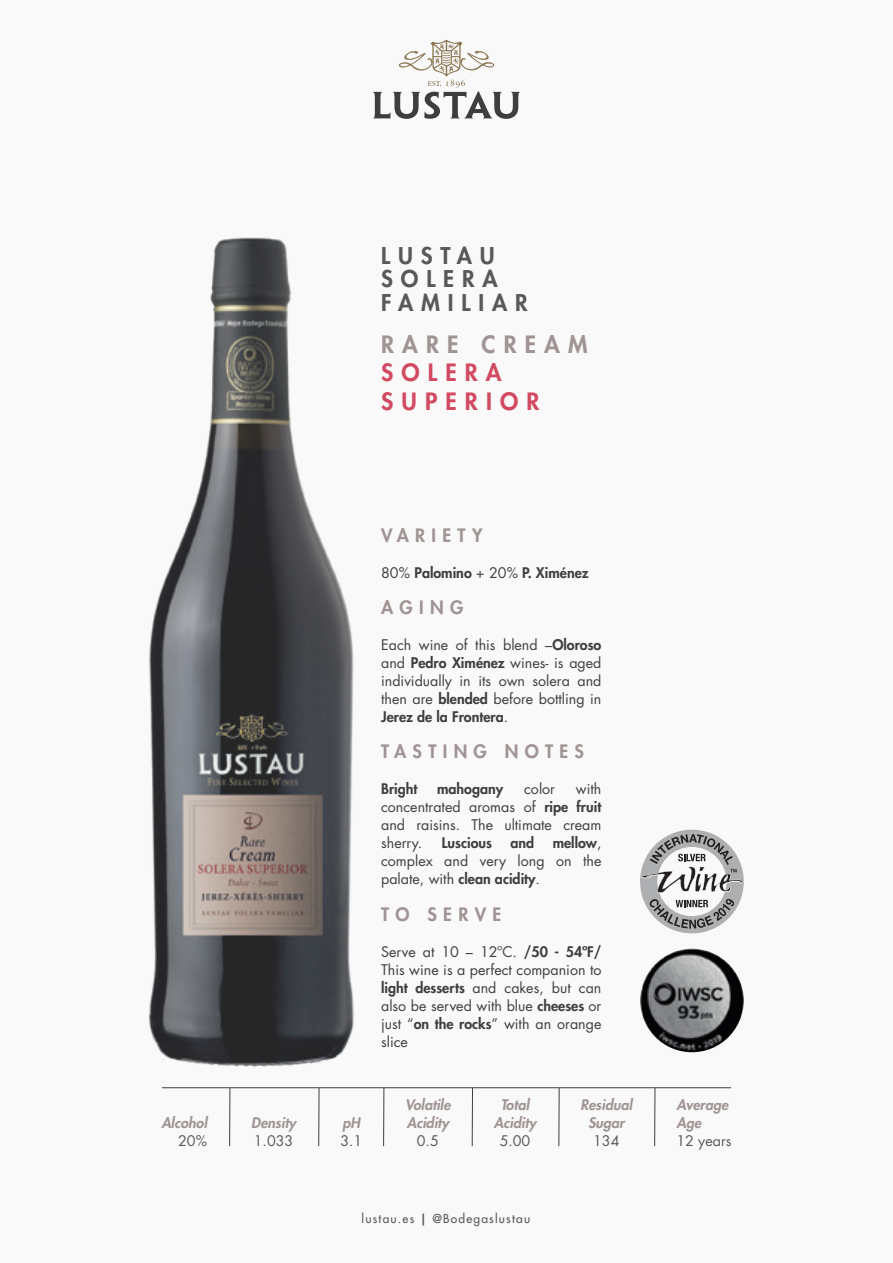
<style>
.page{position:relative;width:893px;height:1263px;background:#f9f9f9}
.page>*{position:absolute;margin:0;border:0;box-sizing:border-box;transform-origin:0 0}
.t1{font:800 23.25px/28.5px "Futura Std";letter-spacing:.35em;color:#d24a62}
.t2{font:800 23.25px "Futura Std";letter-spacing:.35em;color:#9f9493}
.t3{font:800 22.5px/23.5px "Futura Std";letter-spacing:.35em;color:#57585a}
.t4{font:800 18px "Futura Std";letter-spacing:.35em;color:#9f9493}
.t5{font:14.25px/18px "Futura Std";color:#3e3e3f;text-align:justify}
.t6{font:italic 800 14.25px/18px "Futura Std";color:#9f9493}
.t7{font:800 14.25px "Futura Std";color:#3e3e3f}
.t8{font:14.25px "Futura Std";color:#57585a}
.t9{font:500 12px "Futura Std";letter-spacing:.1em;color:#57585a}
.s1{font-weight:400}
.s2{font-weight:800}
</style>
<div class="page">
<svg style="left:373px;top:40px;width:147px;height:79px"></svg>
<hr style="left:162px;top:1087px;width:569px;height:1px;background:#3e3e3f">
<hr style="left:229px;top:1088px;width:1px;height:58px;background:#3e3e3f">
<hr style="left:318px;top:1088px;width:1px;height:58px;background:#3e3e3f">
<hr style="left:383px;top:1088px;width:1px;height:58px;background:#3e3e3f">
<hr style="left:472px;top:1088px;width:1px;height:58px;background:#3e3e3f">
<hr style="left:558px;top:1088px;width:2px;height:58px;background:#3e3e3f">
<hr style="left:654px;top:1088px;width:1px;height:58px;background:#3e3e3f">
<img style="left:640px;top:948px;width:104px;height:104px;border-radius:52px">
<img style="left:149px;top:237px;width:205px;height:830px">
<svg style="left:640px;top:829px;width:104px;height:105px"></svg>
<h2 class="t3" style="left:381px;top:244px;width:148px">LUSTAU<br>SOLERA<br>FAMILIAR</h2>
<h1 class="t2" style="left:381px;top:330px;width:208px">RARE CREAM</h1>
<h1 class="t1" style="left:381px;top:359px;width:160px">SOLERA<br>SUPERIOR</h1>
<p class="t6" style="left:161px;top:1114px;width:47px">Alcohol</p>
<p class="t8" style="left:178px;top:1132px;width:30px">20%</p>
<p class="t6" style="left:251px;top:1114px;width:46px">Density</p>
<p class="t8" style="left:254px;top:1132px;width:41px">1.033</p>
<p class="t4" style="left:381px;top:524px;width:103px">VARIETY</p>
<p class="t7" style="left:381px;top:564px;width:209px"><span class="s1">80%</span> Palomino <span class="s1">+ 20%</span> P. Ximénez</p>
<p class="t4" style="left:381px;top:596px;width:84px">AGING</p>
<p class="t5" style="left:381px;top:636px;width:222px">Each wine of this blend –<span class="s2">Oloroso </span>and <span class="s2">Pedro Ximénez</span> wines- is aged individually in its own solera and then are <span class="s2">blended</span> before bottling in <span class="s2">Jerez de la Frontera</span>.</p>
<p class="t4" style="left:381px;top:740px;width:204px">TASTING NOTES</p>
<p class="t7" style="left:381px;top:780px;width:38px">Bright</p>
<p class="t7" style="left:437px;top:780px;width:68px">mahogany</p>
<p class="t5" style="left:524px;top:780px;width:32px">color</p>
<p class="t5" style="left:381px;top:780px;width:222px;text-indent:195px">with concentrated aromas of <span class="s2">ripe fruit </span>and raisins. The ultimate cream sherry.</p>
<p class="t5" style="left:381px;top:834px;width:222px;text-indent:172px"><span class="s2">mellow</span>, complex and very long on the palate, with <span class="s2">clean acidity</span>.</p>
<p class="t4" style="left:381px;top:902px;width:122px">TO SERVE</p>
<p class="t5" style="left:381px;top:942px;width:222px">Serve at 10 – 12ºC. <span class="s2">/50 - 54ºF/ </span>This wine is a perfect companion to <span class="s2">light desserts</span> and cakes, but can also be served with blue <span class="s2">cheeses</span> or just “<span class="s2">on the rocks</span>” with an orange slice</p>
<p class="t7" style="left:442px;top:834px;width:52px">Luscious</p>
<p class="t7" style="left:510px;top:834px;width:25px">and</p>
<p class="t6" style="left:342px;top:1114px;width:19px">pH</p>
<p class="t8" style="left:340px;top:1132px;width:23px">3.1</p>
<p class="t6" style="left:405px;top:1096px;width:47px">Volatile<br>Acidity</p>
<p class="t8" style="left:417px;top:1132px;width:23px">0.5</p>
<p class="t6" style="left:494px;top:1096px;width:44px;text-align:center">Total<br>Acidity</p>
<p class="t8" style="left:500px;top:1132px;width:32px">5.00</p>
<p class="t6" style="left:580px;top:1096px;width:53px;text-align:center">Residual<br>Sugar</p>
<p class="t8" style="left:593px;top:1132px;width:28px">134</p>
<p class="t9" style="left:362px;top:1211px;width:170px">lustau.es <span class="s2">|</span> @Bodegaslustau</p>
<p class="t6" style="left:676px;top:1096px;width:53px">Average<br>Age</p>
<p class="t8" style="left:676px;top:1132px;width:57px">12 years</p>
</div>
